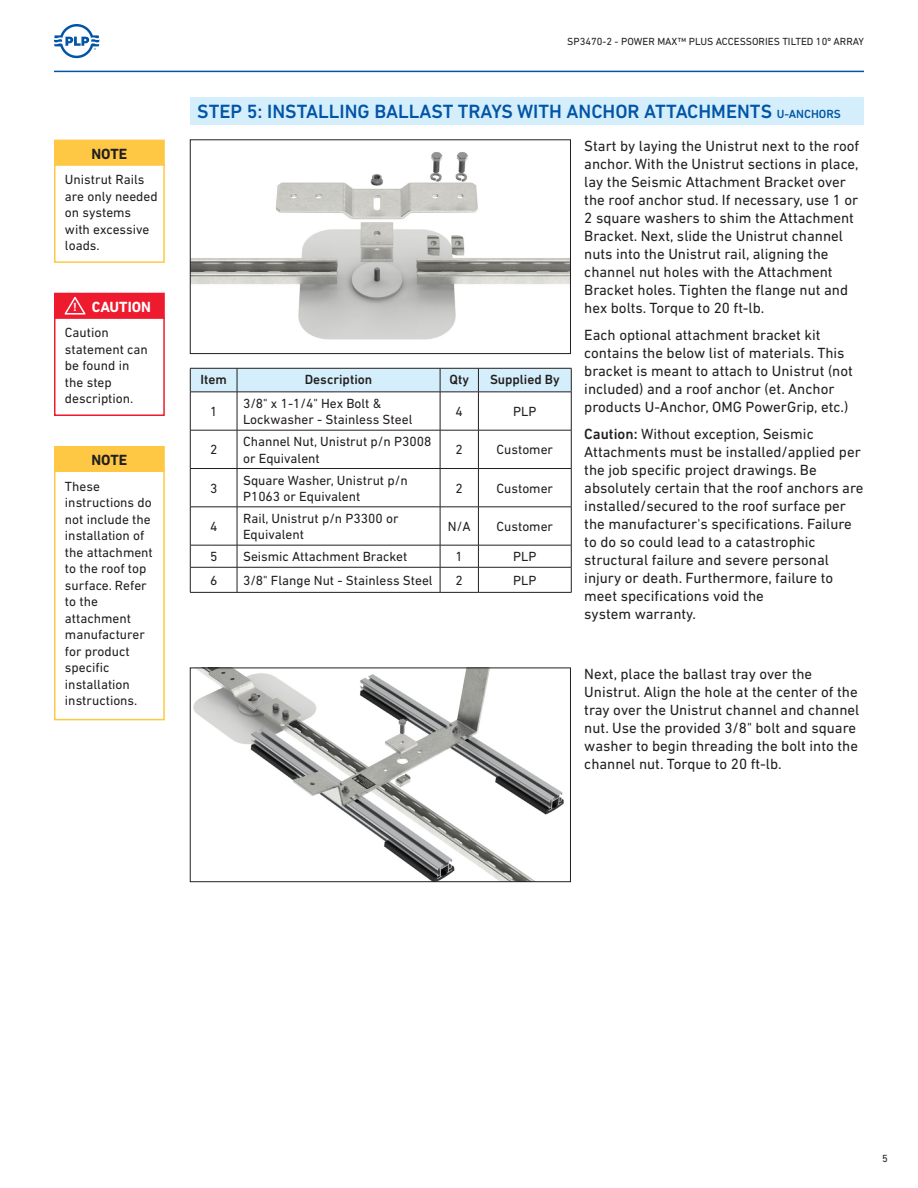
<style>
.page{position:relative;width:918px;height:1188px;background:#fff}
.page>*{position:absolute;margin:0;border:0;box-sizing:border-box;transform-origin:0 0}
.t1{font:500 19.5px "DIN Next LT Pro";color:#0154a6}
.t2{font:15px/18px "DIN Next LT Pro";color:#231f20}
.t3{font:700 15px "DIN Next LT Pro";color:#231f20}
.t4{font:700 15px "DIN Next LT Pro";color:#fff}
.t5{font:13.5px/16.5px "DIN Next LT Pro";color:#231f20}
.t6{font:500 13.5px "DIN Next LT Pro";color:#231f20}
.t7{font:700 12px "DIN Next LT Pro";color:#fff}
.t8{font:10.5px "DIN Next LT Pro";color:#231f20}
.s1{font-size:12px}
.s2{font-weight:500}
</style>
<div class="page">
<svg style="left:54px;top:24px;width:45px;height:34px"></svg>
<hr style="left:54px;top:71px;width:810px;height:1px;background:#0154a6">
<div style="left:190px;top:97px;width:674px;height:27px;background:#d4effb"></div>
<img style="left:192px;top:152px;width:377px;height:188px">
<div style="left:190px;top:140px;width:381px;height:214px;border:1px solid #231f20"></div>
<div style="left:54px;top:140px;width:111px;height:26px;background:#fec844"></div>
<div style="left:54px;top:164px;width:111px;height:99px;border:2px solid #fec844"></div>
<hr style="left:190px;top:392px;width:1px;height:38px;background:#231f20">
<hr style="left:237px;top:392px;width:1px;height:38px;background:#231f20">
<hr style="left:440px;top:392px;width:1px;height:38px;background:#231f20">
<hr style="left:478px;top:392px;width:1px;height:38px;background:#231f20">
<hr style="left:571px;top:392px;width:1px;height:38px;background:#231f20">
<hr style="left:190px;top:430px;width:47px;height:1px;background:#231f20">
<hr style="left:190px;top:430px;width:1px;height:38px;background:#231f20">
<hr style="left:237px;top:430px;width:203px;height:1px;background:#231f20">
<hr style="left:237px;top:430px;width:1px;height:38px;background:#231f20">
<hr style="left:440px;top:430px;width:38px;height:1px;background:#231f20">
<hr style="left:440px;top:430px;width:1px;height:38px;background:#231f20">
<hr style="left:478px;top:430px;width:93px;height:1px;background:#231f20">
<hr style="left:478px;top:430px;width:1px;height:38px;background:#231f20">
<hr style="left:571px;top:430px;width:1px;height:38px;background:#231f20">
<hr style="left:190px;top:468px;width:47px;height:1px;background:#231f20">
<hr style="left:190px;top:469px;width:1px;height:38px;background:#231f20">
<hr style="left:237px;top:468px;width:203px;height:1px;background:#231f20">
<hr style="left:237px;top:469px;width:1px;height:38px;background:#231f20">
<hr style="left:440px;top:468px;width:38px;height:1px;background:#231f20">
<hr style="left:440px;top:469px;width:1px;height:38px;background:#231f20">
<hr style="left:478px;top:468px;width:93px;height:1px;background:#231f20">
<hr style="left:478px;top:469px;width:1px;height:38px;background:#231f20">
<hr style="left:571px;top:469px;width:1px;height:38px;background:#231f20">
<hr style="left:190px;top:507px;width:47px;height:1px;background:#231f20">
<hr style="left:190px;top:507px;width:1px;height:38px;background:#231f20">
<hr style="left:237px;top:507px;width:203px;height:1px;background:#231f20">
<hr style="left:237px;top:507px;width:1px;height:38px;background:#231f20">
<hr style="left:440px;top:507px;width:38px;height:1px;background:#231f20">
<hr style="left:440px;top:507px;width:1px;height:38px;background:#231f20">
<hr style="left:478px;top:507px;width:93px;height:1px;background:#231f20">
<hr style="left:478px;top:507px;width:1px;height:38px;background:#231f20">
<hr style="left:571px;top:507px;width:1px;height:38px;background:#231f20">
<svg style="left:190px;top:368px;width:382px;height:24px;background:#c6dfea"></svg>
<hr style="left:190px;top:392px;width:47px;height:1px;background:#231f20">
<hr style="left:237px;top:392px;width:203px;height:1px;background:#231f20">
<hr style="left:440px;top:392px;width:38px;height:1px;background:#231f20">
<hr style="left:478px;top:392px;width:93px;height:1px;background:#231f20">
<hr style="left:190px;top:545px;width:47px;height:1px;background:#231f20">
<hr style="left:237px;top:545px;width:203px;height:1px;background:#231f20">
<hr style="left:440px;top:545px;width:38px;height:1px;background:#231f20">
<hr style="left:478px;top:545px;width:93px;height:1px;background:#231f20">
<hr style="left:190px;top:567px;width:47px;height:1px;background:#231f20">
<svg style="left:190px;top:545px;width:1px;height:47px"></svg>
<hr style="left:237px;top:567px;width:203px;height:1px;background:#231f20">
<svg style="left:237px;top:545px;width:1px;height:47px"></svg>
<hr style="left:440px;top:567px;width:38px;height:1px;background:#231f20">
<svg style="left:440px;top:545px;width:1px;height:47px"></svg>
<hr style="left:478px;top:567px;width:93px;height:1px;background:#231f20">
<svg style="left:478px;top:545px;width:1px;height:47px"></svg>
<svg style="left:571px;top:545px;width:1px;height:47px"></svg>
<hr style="left:190px;top:592px;width:47px;height:1px;background:#231f20">
<hr style="left:237px;top:592px;width:203px;height:1px;background:#231f20">
<hr style="left:440px;top:592px;width:38px;height:1px;background:#231f20">
<hr style="left:478px;top:592px;width:93px;height:1px;background:#231f20">
<div style="left:54px;top:293px;width:111px;height:26px;background:#ee1a2e"></div>
<div style="left:54px;top:317px;width:111px;height:99px;border:2px solid #ee1a2e"></div>
<svg style="left:63px;top:295px;width:24px;height:20px"></svg>
<div style="left:54px;top:446px;width:111px;height:26px;background:#fec844"></div>
<div style="left:54px;top:470px;width:111px;height:250px;border:2px solid #fec844"></div>
<img style="left:193px;top:670px;width:371px;height:210px">
<div style="left:190px;top:668px;width:381px;height:214px;border:1px solid #231f20"></div>
<p class="t3" style="left:92px;top:145px;width:37px">NOTE</p>
<p class="t5" style="left:65px;top:171px;width:94px">Unistrut Rails are only needed on systems with excessive loads.</p>
<p class="t4" style="left:92px;top:298px;width:61px">CAUTION</p>
<p class="t5" style="left:65px;top:324px;width:45px">Caution</p>
<p class="t5" style="left:65px;top:341px;width:84px">statement can be found in</p>
<p class="t5" style="left:65px;top:374px;width:48px">the step</p>
<p class="t5" style="left:65px;top:390px;width:70px">description.</p>
<p class="t7" style="left:73px;top:300px;width:5px">!</p>
<p class="t3" style="left:92px;top:452px;width:37px">NOTE</p>
<p class="t5" style="left:65px;top:478px;width:37px">These</p>
<p class="t5" style="left:65px;top:494px;width:89px">instructions do not include the installation of the attachment to the roof top surface. Refer to the</p>
<p class="t5" style="left:65px;top:610px;width:81px">attachment manufacturer for product specific</p>
<p class="t5" style="left:65px;top:676px;width:74px">installation instructions.</p>
<p class="t8" style="left:567px;top:35px;width:298px">SP3470-2 - POWER MAX™ PLUS ACCESSORIES TILTED 10º ARRAY</p>
<p class="t1" style="left:197px;top:100px;width:645px">STEP 5: INSTALLING BALLAST TRAYS WITH ANCHOR ATTACHMENTS <span class="s1">U-ANCHORS</span></p>
<p class="t2" style="left:584px;top:137px;width:277px">Start by laying the Unistrut next to the roof anchor. With the Unistrut sections in place, lay the Seismic Attachment Bracket over the roof anchor stud. If necessary, use 1 or 2 square washers to shim the Attachment Bracket. Next, slide the Unistrut channel nuts into the Unistrut rail, aligning the channel nut holes with the Attachment Bracket holes. Tighten the flange nut and hex bolts. Torque to 20 ft-lb.</p>
<p class="t2" style="left:584px;top:326px;width:270px">Each optional attachment bracket kit contains the below list of materials. This bracket is meant to attach to Unistrut (not included) and a roof anchor (et. Anchor products U-Anchor, OMG PowerGrip, etc.)</p>
<p class="t2" style="left:584px;top:425px;width:231px"><span class="s2">Caution:</span> Without exception, Seismic</p>
<p class="t2" style="left:584px;top:443px;width:278px">Attachments must be installed/applied per the job specific project drawings. Be</p>
<p class="t2" style="left:584px;top:479px;width:281px">absolutely certain that the roof anchors are installed/secured to the roof surface per the manufacturer's specifications. Failure to do so could lead to a catastrophic</p>
<p class="t2" style="left:584px;top:551px;width:246px">structural failure and severe personal</p>
<p class="t2" style="left:584px;top:569px;width:251px">injury or death. Furthermore, failure to meet specifications void the</p>
<p class="t2" style="left:584px;top:605px;width:113px">system warranty.</p>
<p class="t6" style="left:200px;top:372px;width:28px">Item</p>
<p class="t6" style="left:305px;top:372px;width:69px">Description</p>
<p class="t6" style="left:450px;top:372px;width:21px">Qty</p>
<p class="t6" style="left:490px;top:372px;width:71px">Supplied By</p>
<p class="t5" style="left:210px;top:403px;width:9px">1</p>
<p class="t5" style="left:243px;top:395px;width:140px">3/8" x 1-1/4" Hex Bolt &amp;</p>
<p class="t5" style="left:243px;top:411px;width:171px">Lockwasher - Stainless Steel</p>
<p class="t5" style="left:456px;top:403px;width:9px">4</p>
<p class="t5" style="left:513px;top:403px;width:25px">PLP</p>
<p class="t5" style="left:210px;top:441px;width:9px">2</p>
<p class="t5" style="left:243px;top:433px;width:190px">Channel Nut, Unistrut p/n P3008 or Equivalent</p>
<p class="t5" style="left:456px;top:441px;width:9px">2</p>
<p class="t5" style="left:497px;top:441px;width:58px">Customer</p>
<p class="t5" style="left:210px;top:480px;width:9px">3</p>
<p class="t5" style="left:243px;top:472px;width:166px">Square Washer, Unistrut p/n<br>P1063 or Equivalent</p>
<p class="t5" style="left:456px;top:480px;width:9px">2</p>
<p class="t5" style="left:497px;top:480px;width:58px">Customer</p>
<p class="t5" style="left:210px;top:518px;width:9px">4</p>
<p class="t5" style="left:243px;top:510px;width:157px">Rail, Unistrut p/n P3300 or<br>Equivalent</p>
<p class="t5" style="left:448px;top:518px;width:24px">N/A</p>
<p class="t5" style="left:497px;top:518px;width:58px">Customer</p>
<p class="t5" style="left:210px;top:548px;width:9px">5</p>
<p class="t5" style="left:243px;top:548px;width:166px">Seismic Attachment Bracket</p>
<p class="t5" style="left:456px;top:548px;width:9px">1</p>
<p class="t5" style="left:513px;top:548px;width:25px">PLP</p>
<p class="t5" style="left:210px;top:572px;width:9px">6</p>
<p class="t5" style="left:243px;top:572px;width:191px">3/8" Flange Nut - Stainless Steel</p>
<p class="t5" style="left:456px;top:572px;width:9px">2</p>
<p class="t5" style="left:513px;top:572px;width:25px">PLP</p>
<p class="t2" style="left:584px;top:665px;width:229px">Next, place the ballast tray over the</p>
<p class="t2" style="left:584px;top:683px;width:277px">Unistrut. Align the hole at the center of the tray over the Unistrut channel and channel nut. Use the provided 3/8" bolt and square washer to begin threading the bolt into the channel nut. Torque to 20 ft-lb.</p>
<p class="t8" style="left:882px;top:1152px;width:7px">5</p>
</div>
